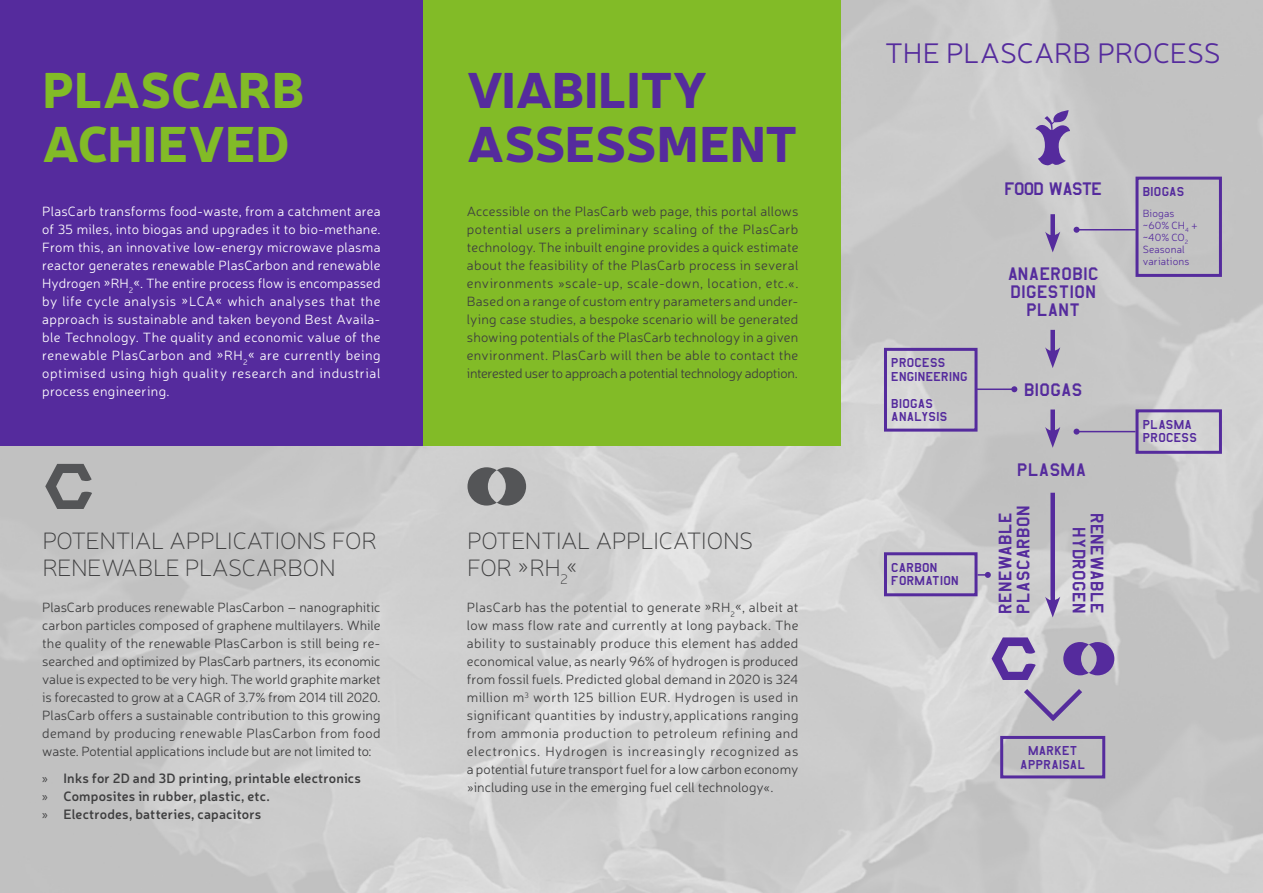
<style>
.page{position:relative;width:1263px;height:893px;background:#fff}
.page>*{position:absolute;margin:0;border:0;box-sizing:border-box;transform-origin:0 0}
.t1{font:900 49.5px/54px "Neris";letter-spacing:-.005em;color:#552b9d}
.t2{font:900 49.5px/54px "Neris";color:#82bb27}
.t3{font:300 28.5px "Neris";color:#552b9d}
.t4{font:100 24px/27px "Neris";letter-spacing:-.015em;color:#3e3e3f}
.t5{font:21px/18px "Amarillo USAF";letter-spacing:.02em;color:#552b9d}
.t6{font:21px "Amarillo USAF";letter-spacing:-.04em;color:#552b9d}
.t7{font:15px/13.5px "Amarillo USAF";letter-spacing:.02em;color:#552b9d}
.t8{font:300 13.5px/18px "Neris";letter-spacing:-.01em;color:#3e3e3f;text-align:justify}
.t9{font:300 13.5px/18px "Neris";letter-spacing:.035em;color:#fff;text-align:justify}
.t10{font:600 13.5px/18px "Neris";letter-spacing:.015em;color:#3e3e3f}
.t11{font:300 10.5px/12px "Neris";letter-spacing:.015em;color:#552b9d}
.s1{font-family:"Myriad Pro";font-weight:400}
</style>
<div class="page">
<img style="left:0;top:0;width:1263px;height:893px">
<div style="left:0;top:0;width:423px;height:445px;background:#552b9d"></div>
<div style="left:423px;top:0;width:418px;height:445px;background:#82bb27"></div>
<svg style="left:45px;top:464px;width:47px;height:45px;background:#8d8d8e"></svg>
<svg style="left:467px;top:467px;width:59px;height:39px;background:#7f7f81"></svg>
<div style="left:1135px;top:409px;width:87px;height:45px;border:3px solid #552b9d"></div>
<div style="left:1135px;top:177px;width:87px;height:100px;border:3px solid #552b9d"></div>
<div style="left:884px;top:348px;width:93px;height:84px;border:3px solid #552b9d"></div>
<div style="left:1050px;top:330px;width:5px;height:26px;background:#552b9d"></div>
<svg style="left:1045px;top:347px;width:15px;height:21px"></svg>
<div style="left:1050px;top:214px;width:5px;height:26px;background:#552b9d"></div>
<svg style="left:1045px;top:232px;width:15px;height:20px"></svg>
<div style="left:1050px;top:409px;width:5px;height:26px;background:#552b9d"></div>
<svg style="left:1045px;top:427px;width:15px;height:21px"></svg>
<div style="left:1050px;top:493px;width:5px;height:112px;background:#552b9d"></div>
<svg style="left:1045px;top:597px;width:15px;height:20px"></svg>
<hr style="left:1076px;top:229px;width:59px;height:1px;background:#552b9d">
<svg style="left:1073px;top:227px;width:6px;height:6px"></svg>
<hr style="left:1076px;top:431px;width:59px;height:1px;background:#552b9d">
<svg style="left:1073px;top:429px;width:6px;height:6px"></svg>
<hr style="left:977px;top:388px;width:37px;height:2px;background:#552b9d">
<svg style="left:1011px;top:386px;width:6px;height:6px"></svg>
<svg style="left:977px;top:572px;width:14px;height:6px"></svg>
<div style="left:1000px;top:736px;width:105px;height:42px;border:3px solid #552b9d"></div>
<div style="left:884px;top:552px;width:93px;height:44px;border:3px solid #552b9d"></div>
<svg style="left:1035px;top:110px;width:35px;height:57px;background:#9885b8"></svg>
<svg style="left:991px;top:637px;width:123px;height:89px;background:#afa5be"></svg>
<h1 class="t2" style="left:43px;top:60px;width:263px">PLASCARB<br>ACHIEVED</h1>
<p class="t9" style="left:42px;top:202px;width:340px">PlasCarb transforms food-waste, from a catchment area of 35 miles, into biogas and upgrades it to bio-methane.<br>From this, an innovative low-energy microwave plasma reactor generates renewable PlasCarbon and renewable Hydrogen »RH<sub>2</sub>«. The entire process flow is encompassed by life cycle analysis »LCA« which analyses that the approach is sustainable and taken beyond Best Availa&shy;ble Technology. The quality and economic value of the renewable PlasCarbon and »RH<sub>2</sub>« are currently being optimised using high quality research and industrial process engineering.</p>
<h3 class="t4" style="left:42px;top:527px;width:336px">POTENTIAL APPLICATIONS FOR<br>RENEWABLE PLASCARBON</h3>
<p class="t8" style="left:42px;top:598px;width:340px">PlasCarb produces renewable PlasCarbon – nanographitic carbon particles composed of graphene multilayers. While the quality of the renewable PlasCarbon is still being re&shy;searched and optimized by PlasCarb partners, its economic value is expected to be very high. The world graphite market is forecasted to grow at a CAGR of 3.7% from 2014 till 2020.<br>PlasCarb offers a sustainable contribution to this growing demand by producing renewable PlasCarbon from food waste. Potential applications include but are not limited to:</p>
<p class="t10" style="left:42px;top:769px;width:320px"><span class="s1">x</span> Inks for 2D and 3D printing, printable electronics <span class="s1">x</span> Composites in rubber, plastic, etc.<br><span class="s1">x</span> Electrodes, batteries, capacitors</p>
<h1 class="t1" style="left:467px;top:60px;width:332px">VIABILITY<br>ASSESSMENT</h1>
<p class="t8" style="left:467px;top:202px;width:333px">Accessible on the PlasCarb web page, this portal allows potential users a preliminary scaling of the PlasCarb technology. The inbuilt engine provides a quick estimate about the feasibility of the PlasCarb process in several environments »scale-up, scale-down, location, etc.«.<br>Based on a range of custom entry parameters and under&shy;lying case studies, a bespoke scenario will be generated showing potentials of the PlasCarb technology in a given environment. PlasCarb will then be able to contact the interested user to approach a potential technology adoption.</p>
<h3 class="t4" style="left:467px;top:527px;width:288px">POTENTIAL APPLICATIONS<br>FOR »RH<sub>2</sub>«</h3>
<p class="t8" style="left:467px;top:598px;width:333px">PlasCarb has the potential to generate »RH<sub>2</sub>«, albeit at low mass flow rate and currently at long payback. The ability to sustainably produce this element has added economical value, as nearly 96% of hydrogen is produced from fossil fuels. Predicted global demand in 2020 is 324 million m<sup>3</sup> worth 125 billion EUR. Hydrogen is used in significant quantities by industry, applications ranging from ammonia production to petroleum refining and electronics. Hydrogen is increasingly recognized as a potential future transport fuel for a low carbon economy »including use in the emerging fuel cell technology«.</p>
<h2 class="t3" style="left:885px;top:35px;width:337px">THE PLASCARB PROCESS</h2>
<p class="t7" style="left:891px;top:355px;width:78px">PROCESS<br>ENGINEERING</p>
<p class="t7" style="left:891px;top:396px;width:57px">BIOGAS<br>ANALYSIS</p>
<p class="t7" style="left:891px;top:560px;width:69px">CARBON<br>FORMATION</p>
<h3 class="t6" style="left:1004px;top:179px;width:99px">FOOD WASTE</h3>
<h3 class="t5" style="left:1008px;top:264px;width:92px;text-align:center">ANAEROBIC<br>DIGESTION<br>PLANT</h3>
<h3 class="t5" style="left:1024px;top:380px;width:60px">BIOGAS</h3>
<h3 class="t5" style="left:1017px;top:460px;width:70px">PLASMA</h3>
<h3 class="t5" style="left:995px;top:614px;width:110px;rotate:-90deg">RENEWABLE<br>PLASCARBON</h3>
<h3 class="t5" style="left:1107px;top:513px;width:102px;text-align:right;rotate:90deg">RENEWABLE<br>HYDROGEN</h3>
<p class="t7" style="left:1143px;top:184px;width:43px">BIOGAS</p>
<p class="t11" style="left:1143px;top:207px;width:56px">Biogas ~60% CH<sub>4</sub> + ~40% CO<sub>2<br></sub>Seasonal variations</p>
<p class="t7" style="left:1143px;top:417px;width:56px">PLASMA<br>PROCESS</p>
<p class="t7" style="left:1020px;top:743px;width:66px;text-align:center">MARKET<br>APPRAISAL</p>
</div>
